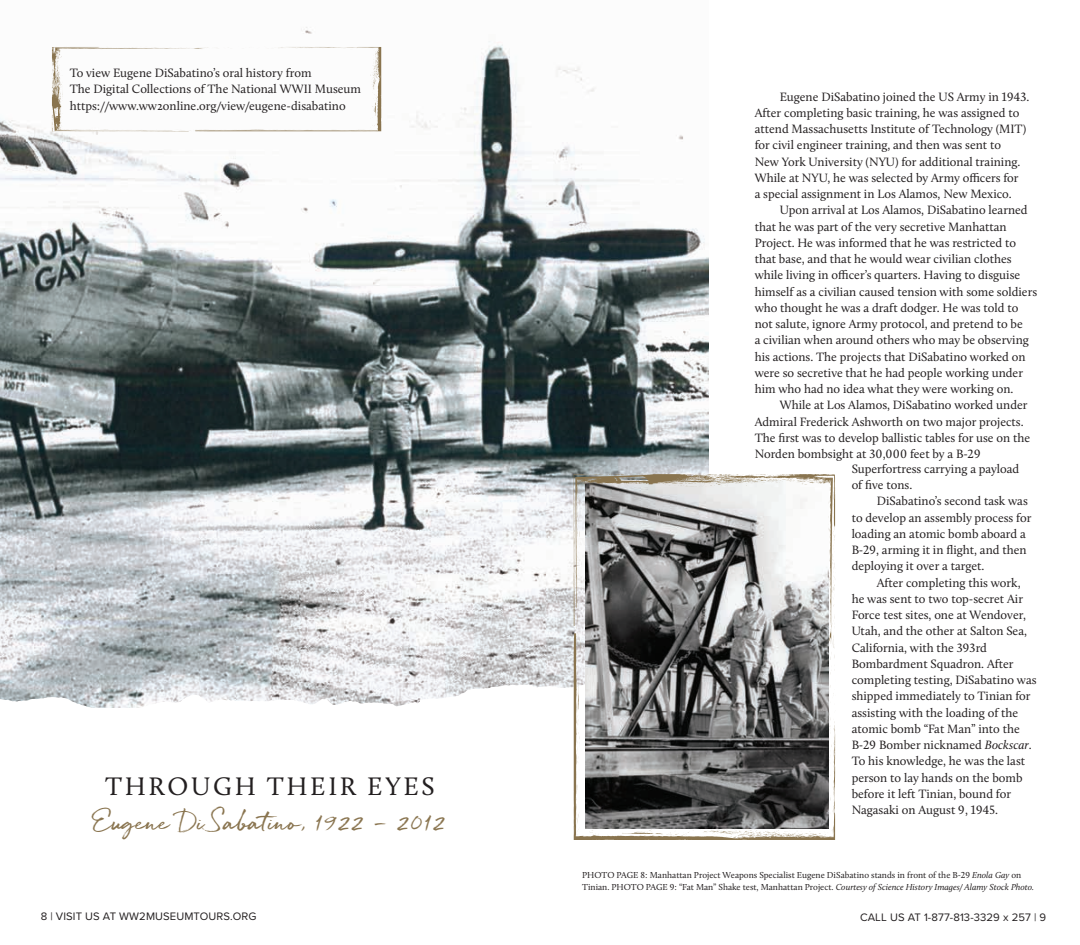
<style>
.page{position:relative;width:1080px;height:945px;background:#fff}
.page>*{position:absolute;margin:0;border:0;box-sizing:border-box;transform-origin:0 0}
.t1{font:26.25px "Calluna";letter-spacing:.105em;color:#231f20}
.t2{font:22.5px "Quickbrush";color:#89744f}
.t3{font:12.5px/16.2px "Calluna";color:#231f20}
.t4{font:11.25px "Proxima Nova";letter-spacing:.01em;color:#231f20}
.t5{font:9px/12.4px "Calluna";color:#231f20}
.s1{font-style:italic}
</style>
<div class="page">
<img style="left:0;top:27px;width:709px;height:641px">
<svg style="left:0;top:668px;width:836px;height:154px"></svg>
<svg style="left:574px;top:474px;width:261px;height:366px;background:#878685"></svg>
<svg style="left:52px;top:47px;width:329px;height:84px"></svg>
<p class="t3" style="left:70px;top:65px;width:293px">To view Eugene DiSabatino’s oral history from<br>The Digital Collections of The National WWII Museum https://www.ww2online.org/view/eugene-disabatino</p>
<h1 class="t1" style="left:105px;top:770px;width:331px">THROUGH THEIR EYES</h1>
<h2 class="t2" style="left:94px;top:808px;width:354px">Eugene DiSabatino, 1922 – 2012</h2>
<p class="t3" style="left:755px;top:88px;width:276px;text-indent:25px">Eugene DiSabatino joined the US Army in 1943.<br>After completing basic training, he was assigned to attend Massachusetts Institute of Technology (MIT) for civil engineer training, and then was sent to<br>New York University (NYU) for additional training.<br>While at NYU, he was selected by Army officers for<br>a special assignment in Los Alamos, New Mexico.</p>
<p class="t3" style="left:755px;top:202px;width:284px;text-indent:25px">Upon arrival at Los Alamos, DiSabatino learned that he was part of the very secretive Manhattan Project. He was informed that he was restricted to that base, and that he would wear civilian clothes while living in officer’s quarters. Having to disguise himself as a civilian caused tension with some soldiers who thought he was a draft dodger. He was told to not salute, ignore Army protocol, and pretend to be<br>a civilian when around others who may be observing his actions. The projects that DiSabatino worked on were so secretive that he had people working under him who had no idea what they were working on.</p>
<p class="t3" style="left:755px;top:397px;width:277px;text-indent:25px">While at Los Alamos, DiSabatino worked under Admiral Frederick Ashworth on two major projects.<br>The first was to develop ballistic tables for use on the Norden bombsight at 30,000 feet by a B-29</p>
<p class="t3" style="left:852px;top:460px;width:169px">Superfortress carrying a payload of five tons.</p>
<p class="t3" style="left:852px;top:493px;width:181px;text-indent:25px">DiSabatino’s second task was to develop an assembly process for loading an atomic bomb aboard a<br>B-29, arming it in flight, and then deploying it over a target.</p>
<p class="t3" style="left:852px;top:574px;width:187px;text-indent:25px">After completing this work,<br>he was sent to two top-secret Air<br>Force test sites, one at Wendover,<br>Utah, and the other at Salton Sea,<br>California, with the 393rd<br>Bombardment Squadron. After completing testing, DiSabatino was shipped immediately to Tinian for assisting with the loading of the atomic bomb “Fat Man” into the<br>B-29 Bomber nicknamed <span class="s1">Bockscar</span>.<br>To his knowledge, he was the last person to lay hands on the bomb before it left Tinian, bound for<br>Nagasaki on August 9, 1945.</p>
<p class="t5" style="left:582px;top:869px;width:453px">PHOTO PAGE 8: Manhattan Project Weapons Specialist Eugene DiSabatino stands in front of the B-29 <span class="s1">Enola Gay</span> on<br>Tinian. PHOTO PAGE 9: “Fat Man” Shake test, Manhattan Project. <span class="s1">Courtesy of Science History Images/ Alamy Stock Photo.</span></p>
<p class="t4" style="left:41px;top:908px;width:217px">8 | VISIT US AT WW2MUSEUMTOURS.ORG</p>
<p class="t4" style="left:860px;top:909px;width:188px">CALL US AT 1-877-813-3329 x 257 | 9</p>
</div>
